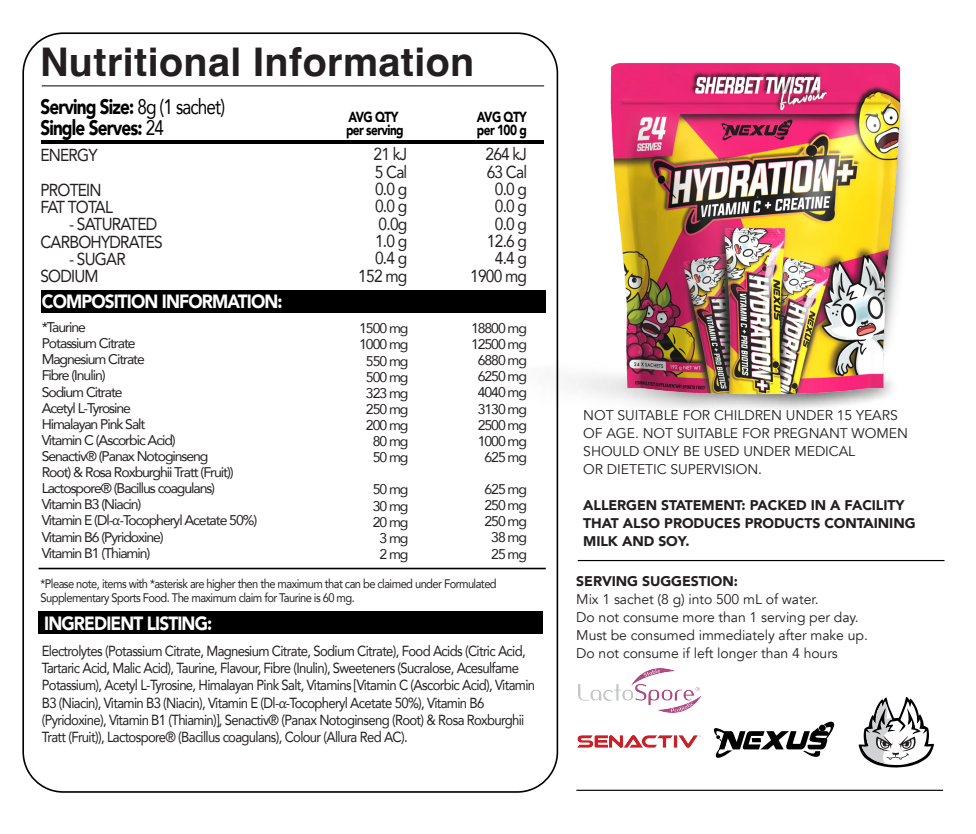
<style>
.page{position:relative;width:976px;height:834px;background:#fff}
.page>*{position:absolute;margin:0;border:0;box-sizing:border-box;transform-origin:0 0}
.t1{font:700 39.5px "Helvetica";letter-spacing:.01em;color:#231f20}
.t2{font:900 21.04px/20.7px "Avenir";letter-spacing:-.05em;color:#000;scale:.82 1}
.t3{font:900 19.12px "Avenir";letter-spacing:-.05em;color:#fff;scale:.9 1}
.t4{font:17.32px/17.3px "Avenir";letter-spacing:-.05em;color:#231f20;scale:.9 1}
.t5{font:17.32px "Avenir";letter-spacing:-.08em;color:#231f20;scale:.9 1}
.t6{font:14.6px/17.3px "Avenir";letter-spacing:-.05em;color:#231f20;scale:.9 1}
.t7{font:900 14.54px/13.2px "Avenir";letter-spacing:-.05em;color:#000;scale:.82 1}
.t8{font:14px/16.1px "Avenir";letter-spacing:-.075em;color:#231f20;text-align:right}
.t9{font:14px/18px "Avenir";letter-spacing:-.005em;color:#231f20}
.t10{font:900 14px/18px "Avenir";letter-spacing:-.005em;color:#231f20}
.t11{font:12.4px/14.2px "Avenir";letter-spacing:-.05em;color:#231f20;scale:.9 1}
.s1{font-weight:400}
.s2{font-family:"STIX Two Math"}
.s3{font-family:"STIX Two Math";font-size:14px}
</style>
<div class="page">
<hr style="left:42px;top:140px;width:502px;height:4px;background:#000">
<div style="left:41px;top:290px;width:505px;height:22px;background:#000"></div>
<hr style="left:42px;top:85px;width:502px;height:1px;background:#000">
<svg style="left:859px;top:697px;width:75px;height:70px"></svg>
<hr style="left:578px;top:560px;width:367px;height:1px;background:#000">
<hr style="left:39px;top:567px;width:507px;height:2px;background:#000">
<hr style="left:576px;top:789px;width:367px;height:1px;background:#000">
<svg style="left:713px;top:721px;width:121px;height:36px"></svg>
<img style="left:445px;top:252px;width:332px;height:267px">
<img style="left:611px;top:62px;width:289px;height:333px">
<div style="left:38px;top:611px;width:505px;height:22px;background:#000"></div>
<img style="left:578px;top:735px;width:123px;height:12px">
<img style="left:578px;top:668px;width:123px;height:44px">
<h1 class="t1" style="left:40px;top:38px;width:436px">Nutritional Information</h1>
<h2 class="t2" style="left:40px;top:96px;width:227px">Serving Size: <span class="s1">8g (1 sachet)<br></span>Single Serves: <span class="s1">24</span></h2>
<p class="t7" style="left:477px;top:109px;width:63px">AVG QTY per 100 g</p>
<p class="t7" style="left:346px;top:110px;width:72px">AVG QTY per serving</p>
<p class="t4" style="left:358px;top:145px;width:56px;text-align:right">21 kJ<br>5 Cal<br>0.0 g<br>0.0 g<br>0.0g<br>1.0 g<br>0.4 g<br>152 mg</p>
<p class="t4" style="left:40px;top:137px;width:70px;line-height:34.7px">ENERGY<br>PROTEIN</p>
<p class="t5" style="left:40px;top:193px;width:82px">FAT TOTAL</p>
<p class="t4" style="left:40px;top:215px;width:138px;text-indent:29px">- SATURATED<br>CARBOHYDRATES</p>
<p class="t4" style="left:40px;top:250px;width:97px;text-indent:29px">- SUGAR<br>SODIUM</p>
<h3 class="t3" style="left:42px;top:285px;width:269px">COMPOSITION INFORMATION:</h3>
<p class="t8" style="left:42px;top:319px;width:217px;text-align:left">*Taurine<br>Potassium Citrate<br>Magnesium Citrate<br>Fibre (Inulin)<br>Sodium Citrate<br>Acetyl L-Tyrosine<br>Himalayan Pink Salt<br>Vitamin C (Ascorbic Acid)<br>Senactiv® (Panax Notoginseng<br>Root) &amp; Rosa Roxburghii Tratt (Fruit))<br>Lactospore® (Bacillus coagulans)<br>Vitamin B3 (Niacin)<br>Vitamin E (Dl-<span class="s2">⍺</span>-Tocopheryl Acetate 50%)<br>Vitamin B6 (Pyridoxine)<br>Vitamin B1 (Thiamin)</p>
<p class="t8" style="left:359px;top:320px;width:51px">1500 mg<br>1000 mg<br>550 mg<br>500 mg<br>323 mg<br>250 mg<br>200 mg<br>80 mg<br>50 mg</p>
<p class="t8" style="left:373px;top:481px;width:37px;text-align:center">50 mg<br>30 mg<br>20 mg<br>3 mg<br>2 mg</p>
<p class="t4" style="left:470px;top:145px;width:65px;text-align:right">264 kJ<br>63 Cal<br>0.0 g<br>0.0 g<br>0.0 g<br>12.6 g<br>4.4 g<br>1900 mg</p>
<p class="t8" style="left:471px;top:319px;width:57px">18800 mg<br>12500 mg<br>6880 mg<br>6250 mg<br>4040 mg<br>3130 mg<br>2500 mg<br>1000 mg<br>625 mg</p>
<p class="t8" style="left:485px;top:480px;width:44px;text-align:center">625 mg<br>250 mg<br>250 mg<br>38 mg<br>25 mg</p>
<p class="t11" style="left:41px;top:576px;width:508px">*Please note, items with *asterisk are higher then the maximum that can be claimed under Formulated<br>Supplementary Sports Food. The maximum claim for Taurine is 60 mg.</p>
<p class="t6" style="left:42px;top:641px;width:550px">Electrolytes (Potassium Citrate, Magnesium Citrate, Sodium Citrate), Food Acids (Citric Acid, Tartaric Acid, Malic Acid), Taurine, Flavour, Fibre (Inulin), Sweeteners (Sucralose, Acesulfame Potassium), Acetyl L-Tyrosine, Himalayan Pink Salt, Vitamins [Vitamin C (Ascorbic Acid), Vitamin B3 (Niacin), Vitamin B3 (Niacin), Vitamin E (Dl-<span class="s3">⍺-</span>Tocopheryl Acetate 50%), Vitamin B6 (Pyridoxine), Vitamin B1 (Thiamin)], Senactiv® (Panax Notoginseng (Root) &amp; Rosa Roxburghii Tratt (Fruit)), Lactospore® (Bacillus coagulans), Colour (Allura Red AC).</p>
<h3 class="t3" style="left:44px;top:606px;width:188px">INGREDIENT LISTING:</h3>
<p class="t9" style="left:583px;top:406px;width:326px">NOT SUITABLE FOR CHILDREN UNDER 15 YEARS OF AGE. NOT SUITABLE FOR PREGNANT WOMEN SHOULD ONLY BE USED UNDER MEDICAL<br>OR DIETETIC SUPERVISION.</p>
<p class="t10" style="left:583px;top:495px;width:334px">ALLERGEN STATEMENT: PACKED IN A FACILITY<br>THAT ALSO PRODUCES PRODUCTS CONTAINING<br>MILK AND SOY.</p>
<p class="t10" style="left:576px;top:572px;width:163px">SERVING SUGGESTION:</p>
<p class="t9" style="left:576px;top:590px;width:293px">Mix 1 sachet (8 g) into 500 mL of water.<br>Do not consume more than 1 serving per day.<br>Must be consumed immediately after make up.<br>Do not consume if left longer than 4 hours</p>
</div>
